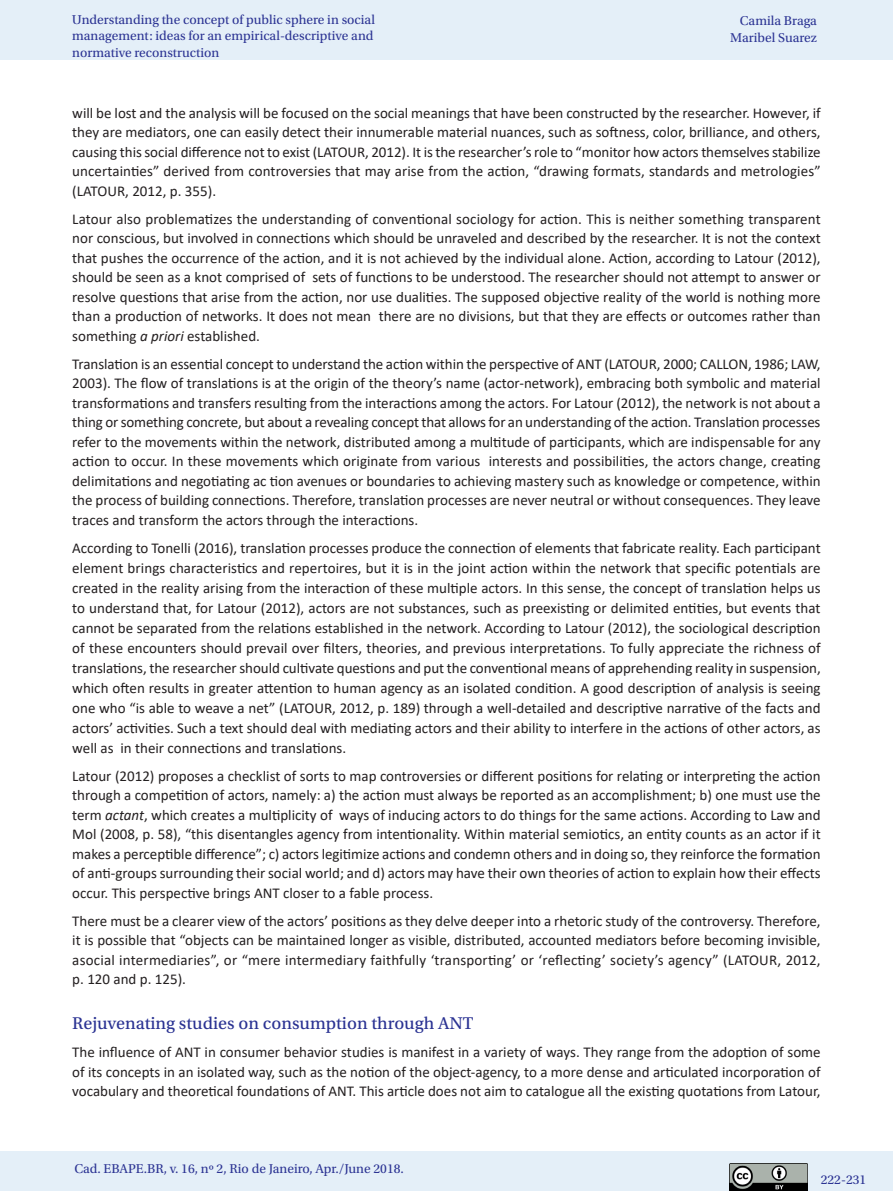
<style>
.page{position:relative;width:893px;height:1191px;background:#fff}
.page>*{position:absolute;margin:0;border:0;box-sizing:border-box;transform-origin:0 0}
._07_2_sub2{font:18px "Utopia Std Capt";color:#2b3393}
._06_0_texto{font:15px/19.5px "Calibri";color:#231f20;text-align:justify}
.t1{font:13.5px/16.5px "Utopia Std";color:#2b3393;text-align:justify}
.s1{font-style:italic}
</style>
<div class="page">
<div style="left:0;top:1151px;width:893px;height:40px;background:#e4eff8"></div>
<img style="left:730px;top:1163px;width:77px;height:27px">
<div style="left:0;top:0;width:893px;height:60px;background:#e4eff8"></div>
<p class="t1" style="left:72px;top:11px;width:304px">Understanding the concept of public sphere in social management: ideas for an empirical-descriptive and normative reconstruction</p>
<p class="t1" style="left:730px;top:13px;width:88px;text-align:right">Camila Braga<br>Maribel Suarez</p>
<p class="_06_0_texto" style="left:72px;top:102px;width:750px">will be lost and the analysis will be focused on the social meanings that have been constructed by the researcher. However, if they are mediators, one can easily detect their innumerable material nuances, such as softness, color, brilliance, and others, causing this social difference not to exist (LATOUR, 2012). It is the researcher’s role to “monitor how actors themselves stabilize uncertainties” derived from controversies that may arise from the action, “drawing formats, standards and metrologies” (LATOUR, 2012, p. 355).</p>
<p class="_06_0_texto" style="left:72px;top:208px;width:750px">Latour also problematizes the understanding of conventional sociology for action. This is neither something transparent nor conscious, but involved in connections which should be unraveled and described by the researcher. It is not the context that pushes the occurrence of the action, and it is not achieved by the individual alone. Action, according to Latour (2012), should be seen as a knot comprised of sets of functions to be understood. The researcher should not attempt to answer or resolve questions that arise from the action, nor use dualities. The supposed objective reality of the world is nothing more than a production of networks. It does not mean there are no divisions, but that they are effects or outcomes rather than something <span class="s1">a priori</span> established.</p>
<p class="_06_0_texto" style="left:72px;top:353px;width:750px">Translation is an essential concept to understand the action within the perspective of ANT (LATOUR, 2000; CALLON, 1986; LAW, 2003). The flow of translations is at the origin of the theory’s name (actor-network), embracing both symbolic and material transformations and transfers resulting from the interactions among the actors. For Latour (2012), the network is not about a thing or something concrete, but about a revealing concept that allows for an understanding of the action. Translation processes refer to the movements within the network, distributed among a multitude of participants, which are indispensable for any action to occur. In these movements which originate from various interests and possibilities, the actors change, creating delimitations and negotiating ac tion avenues or boundaries to achieving mastery such as knowledge or competence, within the process of building connections. Therefore, translation processes are never neutral or without consequences. They leave traces and transform the actors through the interactions.</p>
<p class="_06_0_texto" style="left:72px;top:538px;width:750px;line-height:20px">According to Tonelli (2016), translation processes produce the connection of elements that fabricate reality. Each participant element brings characteristics and repertoires, but it is in the joint action within the network that specific potentials are created in the reality arising from the interaction of these multiple actors. In this sense, the concept of translation helps us to understand that, for Latour (2012), actors are not substances, such as preexisting or delimited entities, but events that cannot be separated from the relations established in the network. According to Latour (2012), the sociological description of these encounters should prevail over filters, theories, and previous interpretations. To fully appreciate the richness of translations, the researcher should cultivate questions and put the conventional means of apprehending reality in suspension, which often results in greater attention to human agency as an isolated condition. A good description of analysis is seeing one who “is able to weave a net” (LATOUR, 2012, p. 189) through a well-detailed and descriptive narrative of the facts and actors’ activities. Such a text should deal with mediating actors and their ability to interfere in the actions of other actors, as well as in their connections and translations.</p>
<p class="_06_0_texto" style="left:72px;top:765px;width:750px">Latour (2012) proposes a checklist of sorts to map controversies or different positions for relating or interpreting the action through a competition of actors, namely: a) the action must always be reported as an accomplishment; b) one must use the term <span class="s1">actant</span>, which creates a multiplicity of ways of inducing actors to do things for the same actions. According to Law and Mol (2008, p. 58), “this disentangles agency from intentionality. Within material semiotics, an entity counts as an actor if it makes a perceptible difference”; c) actors legitimize actions and condemn others and in doing so, they reinforce the formation of anti-groups surrounding their social world; and d) actors may have their own theories of action to explain how their effects occur. This perspective brings ANT closer to a fable process.</p>
<p class="_06_0_texto" style="left:72px;top:910px;width:750px">There must be a clearer view of the actors’ positions as they delve deeper into a rhetoric study of the controversy. Therefore, it is possible that “objects can be maintained longer as visible, distributed, accounted mediators before becoming invisible, asocial intermediaries”, or “mere intermediary faithfully ‘transporting’ or ‘reflecting’ society’s agency” (LATOUR, 2012, p. 120 and p. 125).</p>
<p class="_07_2_sub2" style="left:72px;top:1013px;width:403px">Rejuvenating studies on consumption through ANT</p>
<p class="_06_0_texto" style="left:72px;top:1042px;width:750px">The influence of ANT in consumer behavior studies is manifest in a variety of ways. They range from the adoption of some of its concepts in an isolated way, such as the notion of the object-agency, to a more dense and articulated incorporation of vocabulary and theoretical foundations of ANT. This article does not aim to catalogue all the existing quotations from Latour,</p>
<p class="t1" style="left:74px;top:1160px;width:331px">Cad. EBAPE.BR, v. 16, nº 2, Rio de Janeiro, Apr./June 2018.</p>
<p class="t1" style="left:821px;top:1171px;width:47px">222-231</p>
</div>
